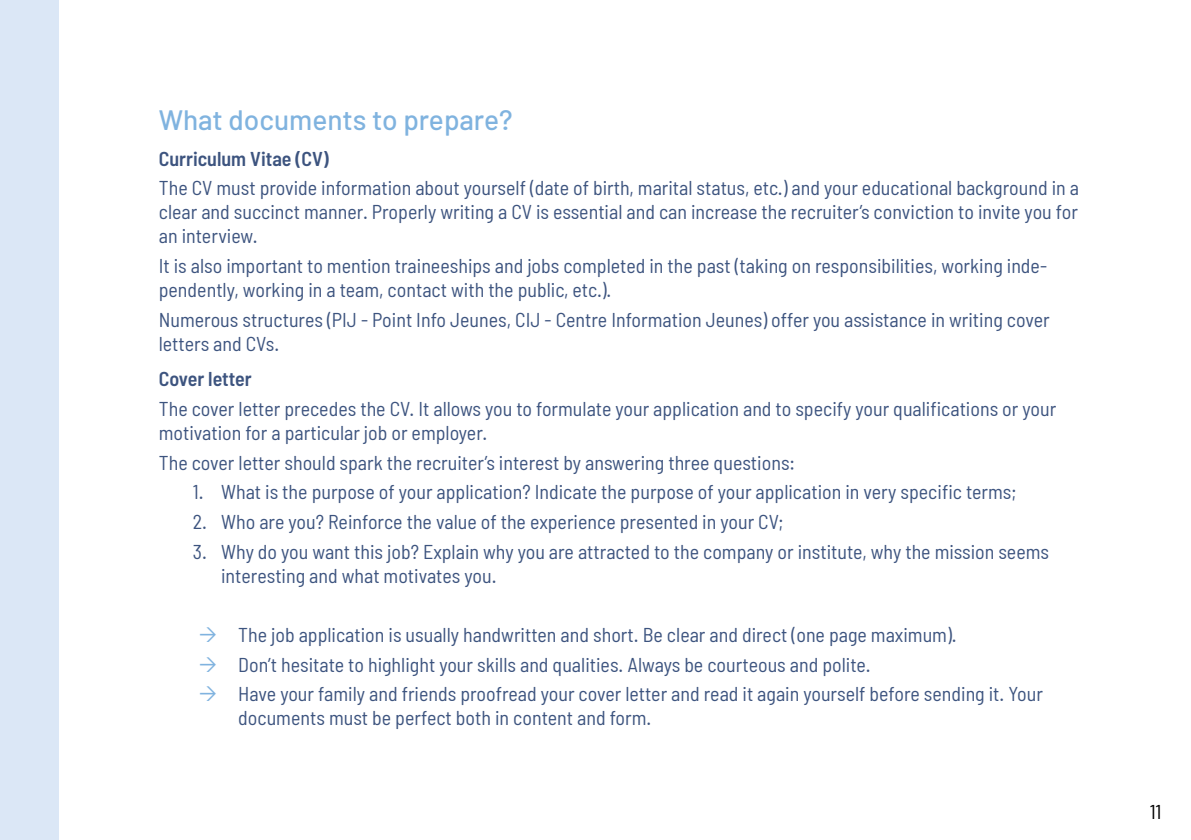
<style>
.page{position:relative;width:1191px;height:840px;background:#fff}
.page>*{position:absolute;margin:0;border:0;box-sizing:border-box;transform-origin:0 0}
.t1{font:500 28px "Barlow";color:#80b3df}
.t2{font:semi-condensed 20px/24px "Barlow";color:#3d547f}
.t3{font:600 semi-condensed 20px "Barlow";color:#3d547f}
.t4{font:semi-condensed 20px "Barlow";color:#000}
</style>
<div class="page">
<div style="left:0;top:0;width:59px;height:839px;background:#dbe7f6"></div>
<h1 class="t1" style="left:159px;top:103px;width:355px">What documents to prepare?</h1>
<p class="t3" style="left:159px;top:146px;width:171px">Curriculum Vitae (CV)</p>
<p class="t2" style="left:159px;top:175px;width:921px;text-align:justify">The CV must provide information about yourself (date of birth, marital status, etc.) and your educational background in a clear and succinct manner. Properly writing a CV is essential and can increase the recruiter’s conviction to invite you for an interview.</p>
<p class="t2" style="left:159px;top:253px;width:890px">It is also important to mention traineeships and jobs completed in the past (taking on responsibilities, working inde&shy;pendently, working in a team, contact with the public, etc.).</p>
<p class="t2" style="left:159px;top:307px;width:892px">Numerous structures (PIJ - Point Info Jeunes, CIJ - Centre Information Jeunes) offer you assistance in writing cover letters and CVs.</p>
<p class="t3" style="left:159px;top:366px;width:95px">Cover letter</p>
<p class="t2" style="left:159px;top:396px;width:899px">The cover letter precedes the CV. It allows you to formulate your application and to specify your qualifications or your motivation for a particular job or employer.</p>
<p class="t2" style="left:159px;top:449px;width:638px">The cover letter should spark the recruiter’s interest by answering three questions:</p>
<p class="t2" style="left:193px;top:479px;width:825px">1. What is the purpose of your application? Indicate the purpose of your application in very specific terms;</p>
<p class="t2" style="left:193px;top:509px;width:592px">2. Who are you? Reinforce the value of the experience presented in your CV;</p>
<p class="t2" style="left:221px;top:538px;width:829px;text-indent:-28px">3. Why do you want this job? Explain why you are attracted to the company or institute, why the mission seems interesting and what motivates you.</p>
<p class="t2" style="left:238px;top:619px;width:806px;line-height:29.6px">The job application is usually handwritten and short. Be clear and direct (one page maximum).<br>Don’t hesitate to highlight your skills and qualities. Always be courteous and polite.<br>Have your family and friends proofread your cover letter and read it again yourself before sending it. Your</p>
<p class="t2" style="left:238px;top:705px;width:414px">documents must be perfect both in content and form.</p>
<p class="t4" style="left:1149px;top:798px;width:13px">11</p>
</div>
